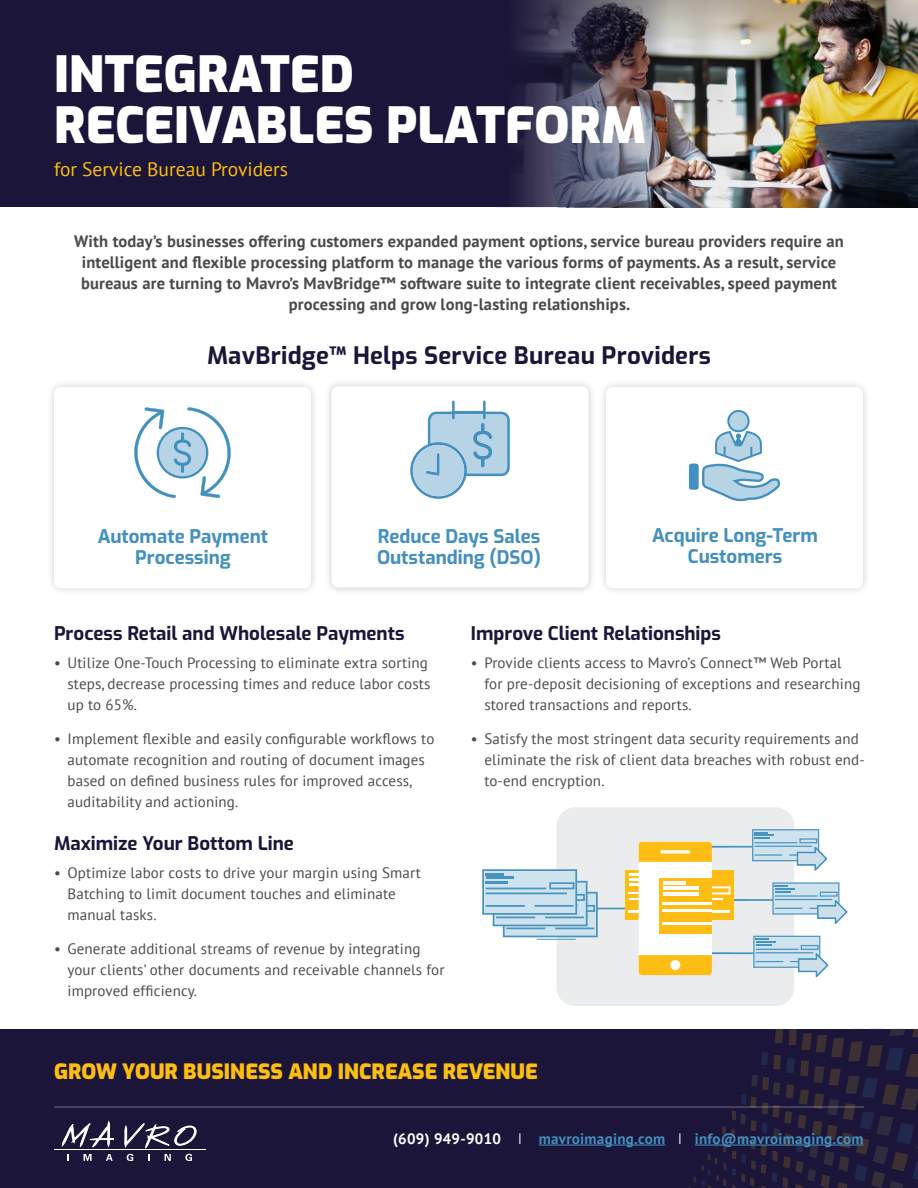
<style>
.page{position:relative;width:918px;height:1188px;background:#fff}
.page>*{position:absolute;margin:0;border:0;box-sizing:border-box;transform-origin:0 0}
.t1{font:900 49.5px/51px "Exo";color:#fff}
.Header_-_MED{font:700 24px "Exo";letter-spacing:.01em;color:#1b1639}
.Section_Title{font:900 21px "Exo";color:#febe10}
.Sub-Headline{font:19.5px "PT Sans";color:#febe10}
.Header_-_SML{font:700 18.75px "Exo";color:#1b1639}
.Header_-_SML-2{font:700 18.75px/21px "Exo";color:#438fbe;text-align:center}
.Header_-_MED-2{font:700 16.5px/21px "PT Sans";letter-spacing:.01em;color:#4a4a4a;text-align:center}
.t2{font:15px/21px "PT Sans";letter-spacing:.01em;color:#4a4a4a}
.t3{font:700 15px "PT Sans";letter-spacing:.02em;color:#438fbe}
.s1{color:#fff}
.s2{font-weight:400;color:#d7d7d7}
</style>
<div class="page">
<div style="left:0;top:0;width:918px;height:207px;background:#1b1639"></div>
<img style="left:699px;top:0;width:219px;height:207px">
<img style="left:517px;top:0;width:182px;height:207px">
<div style="left:0;top:1029px;width:918px;height:159px;background:#1b1639"></div>
<svg style="left:688px;top:1028px;width:230px;height:160px"></svg>
<hr style="left:54px;top:1107px;width:810px;height:1px;background:#f5f5f5">
<hr style="left:539px;top:1145px;width:126px;height:1px;background:#438fbe">
<hr style="left:695px;top:1145px;width:168px;height:1px;background:#438fbe">
<svg style="left:62px;top:1121px;width:52px;height:27px"></svg>
<svg style="left:125px;top:1123px;width:44px;height:25px"></svg>
<svg style="left:175px;top:1126px;width:21px;height:19px"></svg>
<svg style="left:67px;top:1154px;width:2px;height:7px"></svg>
<svg style="left:84px;top:1154px;width:8px;height:7px"></svg>
<svg style="left:106px;top:1154px;width:7px;height:7px"></svg>
<svg style="left:127px;top:1154px;width:6px;height:7px"></svg>
<svg style="left:148px;top:1154px;width:2px;height:7px"></svg>
<svg style="left:165px;top:1154px;width:6px;height:7px"></svg>
<svg style="left:185px;top:1154px;width:7px;height:7px"></svg>
<hr style="left:54px;top:1149px;width:151px;height:1px;background:#fff">
<div style="left:323px;top:378px;width:274px;height:218px;background:#000;opacity:.2"></div>
<div style="left:332px;top:386px;width:257px;height:202px;background:#fff;border-radius:7px"></div>
<div style="left:598px;top:379px;width:274px;height:218px;background:#000;opacity:.2"></div>
<div style="left:606px;top:387px;width:257px;height:201px;background:#fff;border-radius:7px"></div>
<div style="left:46px;top:379px;width:274px;height:218px;background:#000;opacity:.2"></div>
<div style="left:54px;top:387px;width:257px;height:201px;background:#fff;border-radius:7px"></div>
<div style="left:556px;top:807px;width:238px;height:199px;background:#eaecee;border-radius:19px"></div>
<hr style="left:579px;top:908px;width:75px;height:1px;background:#4993bf">
<hr style="left:659px;top:846px;width:94px;height:2px;background:#4993bf">
<div style="left:752px;top:829px;width:67px;height:32px;background:#cfe3ee;border:1px solid #4993bf"></div>
<hr style="left:755px;top:854px;width:27px;height:2px;background:#4993bf">
<hr style="left:789px;top:854px;width:28px;height:2px;background:#4993bf">
<hr style="left:755px;top:842px;width:42px;height:1px;background:#4993bf">
<hr style="left:755px;top:846px;width:57px;height:1px;background:#4993bf">
<svg style="left:799px;top:838px;width:18px;height:5px"></svg>
<svg style="left:755px;top:832px;width:19px;height:7px"></svg>
<svg style="left:797px;top:847px;width:30px;height:24px"></svg>
<hr style="left:681px;top:899px;width:92px;height:2px;background:#4993bf">
<div style="left:772px;top:882px;width:67px;height:33px;background:#cfe3ee;border:1px solid #4993bf"></div>
<svg style="left:775px;top:908px;width:27px;height:1px"></svg>
<hr style="left:775px;top:895px;width:43px;height:2px;background:#4993bf">
<hr style="left:775px;top:899px;width:57px;height:1px;background:#4993bf">
<svg style="left:820px;top:892px;width:18px;height:5px"></svg>
<svg style="left:775px;top:885px;width:19px;height:7px"></svg>
<svg style="left:809px;top:900px;width:39px;height:24px"></svg>
<hr style="left:658px;top:952px;width:96px;height:2px;background:#4993bf">
<div style="left:753px;top:936px;width:67px;height:32px;background:#cfe3ee;border:1px solid #4993bf"></div>
<svg style="left:756px;top:961px;width:27px;height:1px"></svg>
<hr style="left:756px;top:949px;width:43px;height:1px;background:#4993bf">
<hr style="left:756px;top:952px;width:57px;height:1px;background:#4993bf">
<svg style="left:801px;top:945px;width:18px;height:5px"></svg>
<svg style="left:756px;top:938px;width:19px;height:8px"></svg>
<svg style="left:790px;top:953px;width:38px;height:24px"></svg>
<div style="left:625px;top:870px;width:109px;height:50px;background:#fdbd14"></div>
<hr style="left:629px;top:910px;width:50px;height:3px;background:#fff">
<hr style="left:683px;top:910px;width:47px;height:3px;background:#fff">
<hr style="left:629px;top:892px;width:70px;height:2px;background:#fff">
<hr style="left:629px;top:898px;width:94px;height:2px;background:#fff">
<svg style="left:712px;top:886px;width:19px;height:8px"></svg>
<hr style="left:629px;top:878px;width:32px;height:3px;background:#fff">
<hr style="left:629px;top:873px;width:20px;height:3px;background:#fff">
<hr style="left:629px;top:883px;width:32px;height:3px;background:#fff">
<div style="left:639px;top:842px;width:73px;height:133px;background:#fff;border-radius:3px"></div>
<svg style="left:639px;top:955px;width:73px;height:20px"></svg>
<svg style="left:639px;top:842px;width:73px;height:20px"></svg>
<svg style="left:660px;top:850px;width:30px;height:4px"></svg>
<div style="left:670px;top:960px;width:10px;height:10px;background:#fff;border-radius:50%"></div>
<div style="left:659px;top:878px;width:53px;height:55px;background:#fdbd14"></div>
<hr style="left:663px;top:887px;width:35px;height:3px;background:#fff">
<hr style="left:663px;top:881px;width:23px;height:3px;background:#fff">
<hr style="left:663px;top:892px;width:35px;height:3px;background:#fff">
<hr style="left:663px;top:922px;width:49px;height:3px;background:#fff">
<hr style="left:663px;top:909px;width:49px;height:2px;background:#fff">
<hr style="left:663px;top:903px;width:49px;height:2px;background:#fff">
<div style="left:482px;top:869px;width:95px;height:46px;background:#cfe3ee;border:2px solid #4993bf"></div>
<svg style="left:484px;top:881px;width:115px;height:57px"></svg>
<svg style="left:486px;top:873px;width:18px;height:2px"></svg>
<hr style="left:486px;top:877px;width:27px;height:2px;background:#4993bf">
<hr style="left:486px;top:881px;width:22px;height:2px;background:#4993bf">
<svg style="left:134px;top:407px;width:97px;height:91px"></svg>
<hr style="left:452px;top:401px;width:3px;height:18px;background:#438fbe">
<hr style="left:483px;top:401px;width:3px;height:18px;background:#438fbe">
<svg style="left:410px;top:412px;width:100px;height:87px"></svg>
<div style="left:728px;top:411px;width:21px;height:20px;background:#b7d4e5;border-radius:50%"></div>
<div style="left:727px;top:410px;width:23px;height:22px;border:2px solid #4390bf;border-radius:50%"></div>
<svg style="left:689px;top:429px;width:92px;height:73px"></svg>
<p class="t1" style="left:54px;top:45px;width:594px">INTEGRATED<br>RECEIVABLES PLATFORM</p>
<p class="Sub-Headline" style="left:54px;top:157px;width:236px">for Service Bureau Providers</p>
<p class="Header_-_MED-2" style="left:74px;top:230px;width:771px">With today’s businesses offering customers expanded payment options, service bureau providers require an intelligent and flexible processing platform to manage the various forms of payments. As a result, service bureaus are turning to Mavro’s MavBridge™ software suite to integrate client receivables, speed payment processing and grow long-lasting relationships.</p>
<p class="Header_-_MED" style="left:207px;top:337px;width:505px">MavBridge™ Helps Service Bureau Providers</p>
<p class="Header_-_SML-2" style="left:98px;top:525px;width:172px">Automate Payment<br>Processing</p>
<p class="Header_-_SML-2" style="left:377px;top:525px;width:165px;text-align:left">Reduce Days Sales<br>Outstanding (DSO)</p>
<p class="Header_-_SML-2" style="left:652px;top:523px;width:167px">Acquire Long-Term<br>Customers</p>
<p class="Header_-_SML" style="left:54px;top:619px;width:352px">Process Retail and Wholesale Payments</p>
<p class="t2" style="left:68px;top:652px;width:364px;text-indent:-14px">• Utilize One-Touch Processing to eliminate extra sorting steps, decrease processing times and reduce labor costs up to 65%.</p>
<p class="t2" style="left:68px;top:728px;width:368px;text-indent:-14px">• Implement flexible and easily configurable workflows to automate recognition and routing of document images based on defined business rules for improved access, auditability and actioning.</p>
<p class="Header_-_SML" style="left:54px;top:829px;width:242px">Maximize Your Bottom Line</p>
<p class="t2" style="left:68px;top:862px;width:355px;text-indent:-14px">• Optimize labor costs to drive your margin using Smart<br>Batching to limit document touches and eliminate manual tasks.</p>
<p class="t2" style="left:68px;top:938px;width:378px;text-indent:-14px">• Generate additional streams of revenue by integrating your clients’ other documents and receivable channels for improved efficiency.</p>
<p class="Header_-_SML" style="left:471px;top:619px;width:252px">Improve Client Relationships</p>
<p class="t2" style="left:484px;top:651px;width:378px;text-indent:-14px">• Provide clients access to Mavro’s Connect™ Web Portal for pre-deposit decisioning of exceptions and researching stored transactions and reports.</p>
<p class="t2" style="left:484px;top:728px;width:382px;text-indent:-14px">• Satisfy the most stringent data security requirements and eliminate the risk of client data breaches with robust end&shy;to-end encryption.</p>
<p class="Section_Title" style="left:54px;top:1056px;width:485px">GROW YOUR BUSINESS AND INCREASE REVENUE</p>
<p class="t3" style="left:393px;top:1129px;width:472px"><span class="s1">(609) 949-9010</span> <span class="s2">I</span> mavroimaging.com <span class="s2">I</span> info@mavroimaging.com</p>
</div>
